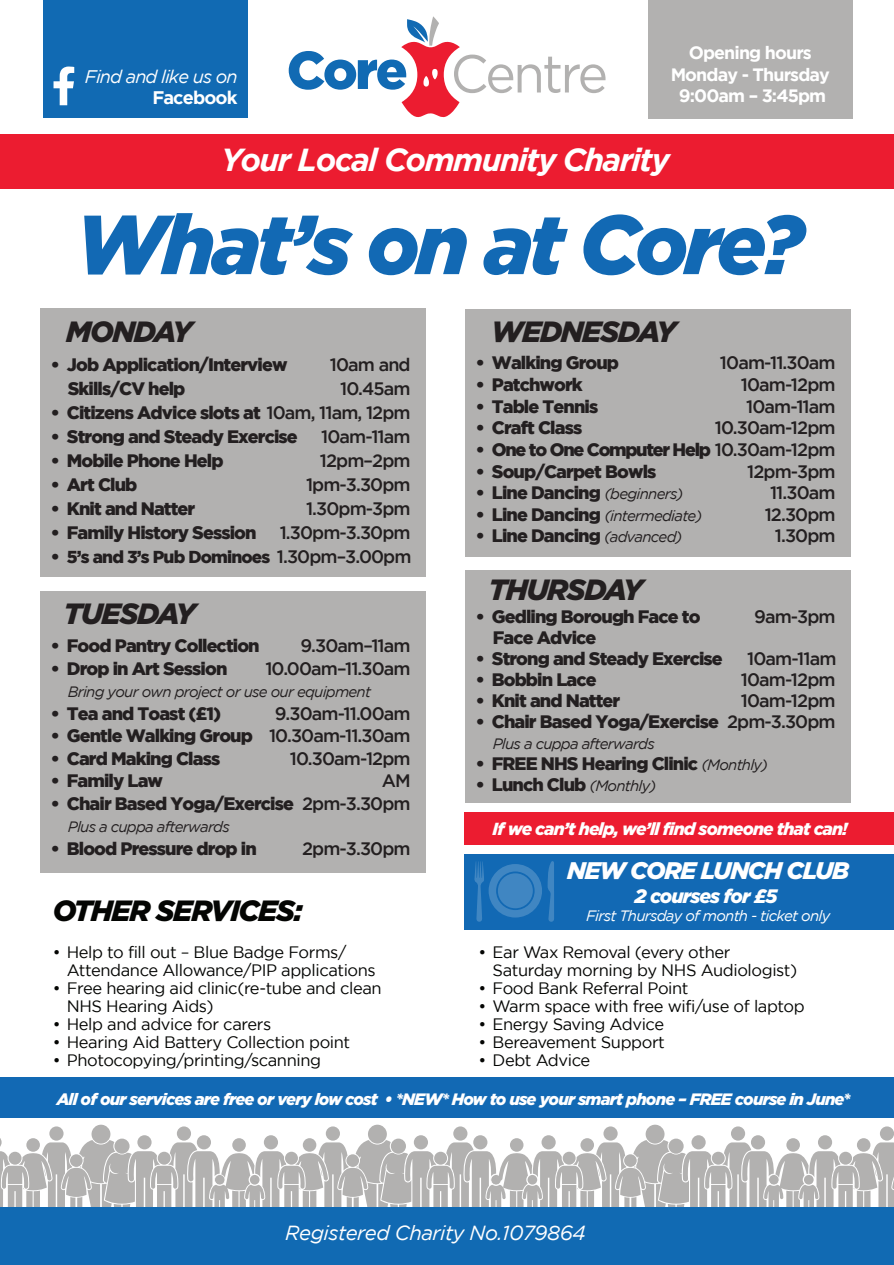
<style>
.page{position:relative;width:894px;height:1265px;background:#fff}
.page>*{position:absolute;margin:0;border:0;box-sizing:border-box;transform-origin:0 0}
.t1{font:italic 900 83.55px "Gotham";letter-spacing:-.05em;color:#1269b4}
.t2{font:italic 700 31.8px "Gotham";letter-spacing:-.05em;color:#fff}
.t3{font:italic 900 29.25px "Gotham";letter-spacing:-.05em;color:#231f20}
.t4{font:italic 900 29.25px "Gotham";letter-spacing:-.05em;color:#040503}
.t5{font:italic 900 24px "Gotham";letter-spacing:-.05em;color:#fff}
.t6{font:italic 20.4px "Gotham";letter-spacing:-.025em;color:#fff}
.t7{font:italic 900 19.5px "Gotham";letter-spacing:-.05em;color:#fff}
.t8{font:italic 18.15px "Gotham";letter-spacing:-.05em;color:#fff}
.t9{font:700 18.15px "Gotham";letter-spacing:-.05em;color:#fff}
.t10{font:900 18px "Gotham";letter-spacing:-.05em;color:#231f20}
.t11{font:500 18px "Gotham";letter-spacing:-.05em;color:#231f20}
.t12{font:900 18px "Gotham";letter-spacing:-.07em;color:#231f20}
.t13{font:700 17.85px/21.5px "Gotham";letter-spacing:-.05em;color:#fff;text-align:center}
.t14{font:italic 900 17.4px "Gotham";letter-spacing:-.05em;color:#fff}
.t15{font:900 17.25px "Gotham";letter-spacing:-.05em;color:#231f20}
.t16{font:16.5px/18px "Gotham";letter-spacing:-.025em;color:#040503}
.t17{font:italic 900 16.5px "Gotham";letter-spacing:-.05em;color:#fff}
.t18{font:italic 15px "Gotham";letter-spacing:-.05em;color:#231f20}
.t19{font:italic 15px "Gotham";letter-spacing:-.05em;color:#fff}
.s1{font-weight:500}
.s2{font-size:18px}
.s3{font-weight:500;font-size:18px}
.s4{font-weight:400;font-style:italic;font-size:15px}
.s5{font-weight:900;font-style:normal;font-size:18px}
</style>
<div class="page">
<div style="left:368px;top:1124px;width:19px;height:19px;background:#b2b1b0;border-radius:50%"></div>
<div style="left:326px;top:1126px;width:14px;height:14px;background:#b2b1b0;border-radius:50%"></div>
<div style="left:453px;top:1126px;width:14px;height:14px;background:#b2b1b0;border-radius:50%"></div>
<div style="left:92px;top:1124px;width:18px;height:19px;background:#b2b1b0;border-radius:50%"></div>
<div style="left:49px;top:1126px;width:15px;height:14px;background:#b2b1b0;border-radius:50%"></div>
<div style="left:177px;top:1126px;width:14px;height:14px;background:#b2b1b0;border-radius:50%"></div>
<div style="left:880px;top:1126px;width:14px;height:14px;background:#b2b1b0;border-radius:50%"></div>
<div style="left:646px;top:1124px;width:19px;height:19px;background:#b2b1b0;border-radius:50%"></div>
<div style="left:603px;top:1126px;width:15px;height:14px;background:#b2b1b0;border-radius:50%"></div>
<div style="left:731px;top:1126px;width:14px;height:14px;background:#b2b1b0;border-radius:50%"></div>
<svg style="left:0;top:1135px;width:894px;height:71px"></svg>
<div style="left:0;top:134px;width:894px;height:54px;background:#ec1c30"></div>
<svg style="left:289px;top:16px;width:317px;height:101px"></svg>
<div style="left:648px;top:0;width:204px;height:119px;background:#b2b1b0"></div>
<div style="left:43px;top:0;width:204px;height:118px;background:#116ab3"></div>
<svg style="left:54px;top:66px;width:20px;height:39px"></svg>
<div style="left:0;top:1206px;width:894px;height:58px;background:#116ab3"></div>
<div style="left:465px;top:812px;width:429px;height:33px;background:#ec1c30"></div>
<div style="left:465px;top:854px;width:429px;height:75px;background:#1269b4"></div>
<div style="left:41px;top:308px;width:385px;height:269px;background:#b2b1b0"></div>
<div style="left:41px;top:591px;width:385px;height:281px;background:#b2b1b0"></div>
<div style="left:466px;top:308px;width:385px;height:248px;background:#b2b1b0"></div>
<div style="left:466px;top:570px;width:385px;height:233px;background:#b2b1b0"></div>
<div style="left:0;top:1077px;width:894px;height:41px;background:#1269b4"></div>
<svg style="left:548px;top:861px;width:6px;height:60px"></svg>
<svg style="left:474px;top:861px;width:68px;height:60px"></svg>
<div style="left:498px;top:873px;width:35px;height:35px;background:#4086c2;border-radius:50%"></div>
<p class="t8" style="left:85px;top:66px;width:154px">Find and like us on</p>
<p class="t9" style="left:152px;top:87px;width:87px">Facebook</p>
<p class="t13" style="left:671px;top:42px;width:161px">Opening hours<br>Monday - Thursday<br>9:00am – 3:45pm</p>
<h2 class="t2" style="left:221px;top:141px;width:450px">Your Local Community Charity</h2>
<h1 class="t1" style="left:74px;top:196px;width:731px">What’s on at Core?</h1>
<h3 class="t3" style="left:66px;top:315px;width:128px">MONDAY</h3>
<p class="t10" style="left:51px;top:354px;width:238px">• Job Application/Interview</p>
<p class="t11" style="left:330px;top:354px;width:82px">10am and</p>
<p class="t10" style="left:68px;top:378px;width:119px">Skills/CV help</p>
<p class="t11" style="left:340px;top:378px;width:72px">10.45am</p>
<p class="t10" style="left:51px;top:402px;width:361px">• Citizens Advice slots at <span class="s1">10am, 11am, 12pm</span></p>
<p class="t10" style="left:51px;top:426px;width:249px">• Strong and Steady Exercise</p>
<p class="t11" style="left:321px;top:426px;width:91px">10am-11am</p>
<p class="t10" style="left:51px;top:450px;width:174px">• Mobile Phone Help</p>
<p class="t11" style="left:320px;top:450px;width:92px">12pm–2pm</p>
<p class="t10" style="left:51px;top:474px;width:88px">• Art Club</p>
<p class="t11" style="left:306px;top:474px;width:106px">1pm-3.30pm</p>
<p class="t10" style="left:51px;top:498px;width:146px">• Knit and Natter</p>
<p class="t11" style="left:306px;top:498px;width:106px">1.30pm-3pm</p>
<p class="t10" style="left:51px;top:522px;width:207px">• Family History Session</p>
<p class="t11" style="left:280px;top:522px;width:132px">1.30pm-3.30pm</p>
<p class="t15" style="left:51px;top:547px;width:362px"><span class="s2">•</span> 5’s and 3’s Pub Dominoes <span class="s3">1.30pm–3.00pm</span></p>
<h3 class="t3" style="left:63px;top:597px;width:134px">TUESDAY</h3>
<p class="t10" style="left:51px;top:635px;width:210px">• Food Pantry Collection</p>
<p class="t11" style="left:300px;top:635px;width:112px">9.30am–11am</p>
<p class="t10" style="left:51px;top:657px;width:178px">• Drop in Art Session</p>
<p class="t11" style="left:265px;top:658px;width:147px">10.00am–11.30am</p>
<p class="t18" style="left:68px;top:683px;width:305px">Bring your own project or use our equipment</p>
<p class="t10" style="left:51px;top:702px;width:172px">• Tea and Toast (£1)</p>
<p class="t11" style="left:275px;top:703px;width:137px">9.30am-11.00am</p>
<p class="t10" style="left:51px;top:725px;width:361px">• Gentle Walking Group <span class="s1">10.30am-11.30am</span></p>
<p class="t10" style="left:51px;top:747px;width:171px">• Card Making Class</p>
<p class="t11" style="left:290px;top:748px;width:122px">10.30am-12pm</p>
<p class="t10" style="left:51px;top:770px;width:114px">• Family Law</p>
<p class="t11" style="left:382px;top:770px;width:30px">AM</p>
<p class="t10" style="left:51px;top:792px;width:361px">• Chair Based Yoga/Exercise <span class="s1">2pm-3.30pm</span></p>
<p class="t18" style="left:68px;top:818px;width:164px">Plus a cuppa afterwards</p>
<p class="t10" style="left:51px;top:837px;width:208px">• Blood Pressure drop in</p>
<p class="t11" style="left:302px;top:838px;width:110px">2pm-3.30pm</p>
<h3 class="t3" style="left:491px;top:315px;width:187px">WEDNESDAY</h3>
<p class="t10" style="left:476px;top:353px;width:145px">• Walking Group</p>
<p class="t11" style="left:720px;top:353px;width:117px">10am-11.30am</p>
<p class="t10" style="left:476px;top:374px;width:109px">• Patchwork</p>
<p class="t11" style="left:741px;top:374px;width:96px">10am-12pm</p>
<p class="t10" style="left:476px;top:396px;width:124px">• Table Tennis</p>
<p class="t11" style="left:746px;top:396px;width:91px">10am-11am</p>
<p class="t10" style="left:476px;top:417px;width:108px">• Craft Class</p>
<p class="t11" style="left:715px;top:417px;width:122px">10.30am-12pm</p>
<p class="t12" style="left:476px;top:439px;width:361px">• One to One Computer Help <span class="s1">10.30am-12pm</span></p>
<p class="t10" style="left:476px;top:461px;width:182px">• Soup/Carpet Bowls</p>
<p class="t11" style="left:747px;top:461px;width:90px">12pm-3pm</p>
<p class="t10" style="left:476px;top:482px;width:209px">• Line Dancing <span class="s4">(beginners)</span></p>
<p class="t11" style="left:770px;top:482px;width:67px">11.30am</p>
<p class="t18" style="left:476px;top:507px;width:228px"><span class="s5">• Line Dancing</span> (intermediate)</p>
<p class="t11" style="left:765px;top:504px;width:72px">12.30pm</p>
<p class="t10" style="left:476px;top:525px;width:208px">• Line Dancing <span class="s4">(advanced)</span></p>
<p class="t11" style="left:775px;top:525px;width:62px">1.30pm</p>
<h3 class="t3" style="left:488px;top:572px;width:156px">THURSDAY</h3>
<p class="t10" style="left:476px;top:606px;width:226px">• Gedling Borough Face to</p>
<p class="t11" style="left:754px;top:606px;width:83px">9am-3pm</p>
<p class="t10" style="left:493px;top:627px;width:105px">Face Advice</p>
<p class="t10" style="left:476px;top:648px;width:249px">• Strong and Steady Exercise</p>
<p class="t11" style="left:747px;top:648px;width:91px">10am-11am</p>
<p class="t10" style="left:476px;top:669px;width:122px">• Bobbin Lace</p>
<p class="t11" style="left:741px;top:669px;width:96px">10am-12pm</p>
<p class="t10" style="left:476px;top:690px;width:146px">• Knit and Natter</p>
<p class="t11" style="left:741px;top:690px;width:96px">10am-12pm</p>
<p class="t10" style="left:476px;top:711px;width:361px">• Chair Based Yoga/Exercise <span class="s1">2pm-3.30pm</span></p>
<p class="t18" style="left:493px;top:735px;width:164px">Plus a cuppa afterwards</p>
<p class="t10" style="left:476px;top:753px;width:294px">• FREE NHS Hearing Clinic <span class="s4">(Monthly)</span></p>
<p class="t10" style="left:476px;top:774px;width:182px">• Lunch Club <span class="s4">(Monthly)</span></p>
<p class="t14" style="left:493px;top:818px;width:357px">If we can’t help, we’ll find someone that can!</p>
<h3 class="t5" style="left:567px;top:857px;width:284px">NEW CORE LUNCH CLUB</h3>
<p class="t7" style="left:634px;top:884px;width:144px">2 courses for £5</p>
<p class="t19" style="left:586px;top:907px;width:246px">First Thursday of month - ticket only</p>
<h3 class="t4" style="left:53px;top:894px;width:252px">OTHER SERVICES:</h3>
<p class="t16" style="left:67px;top:943px;width:311px;text-indent:-14px">• Help to fill out – Blue Badge Forms/<br>Attendance Allowance/PIP applications</p>
<p class="t16" style="left:67px;top:979px;width:316px;text-indent:-14px">• Free hearing aid clinic(re-tube and clean<br>NHS Hearing Aids)</p>
<p class="t16" style="left:53px;top:1015px;width:220px">• Help and advice for carers</p>
<p class="t16" style="left:53px;top:1033px;width:299px">• Hearing Aid Battery Collection point</p>
<p class="t16" style="left:53px;top:1051px;width:270px">• Photocopying/printing/scanning</p>
<p class="t17" style="left:57px;top:1089px;width:795px">All of our services are free or very low cost • *NEW* How to use your smart phone – FREE course in June*</p>
<p class="t16" style="left:493px;top:943px;width:306px;text-indent:-14px">• Ear Wax Removal (every other<br>Saturday morning by NHS Audiologist)</p>
<p class="t16" style="left:478px;top:979px;width:212px">• Food Bank Referral Point</p>
<p class="t16" style="left:478px;top:997px;width:328px">• Warm space with free wifi/use of laptop</p>
<p class="t16" style="left:478px;top:1015px;width:187px">• Energy Saving Advice</p>
<p class="t16" style="left:478px;top:1033px;width:188px">• Bereavement Support</p>
<p class="t16" style="left:478px;top:1051px;width:113px">• Debt Advice</p>
<p class="t6" style="left:285px;top:1221px;width:302px">Registered Charity No.1079864</p>
</div>
